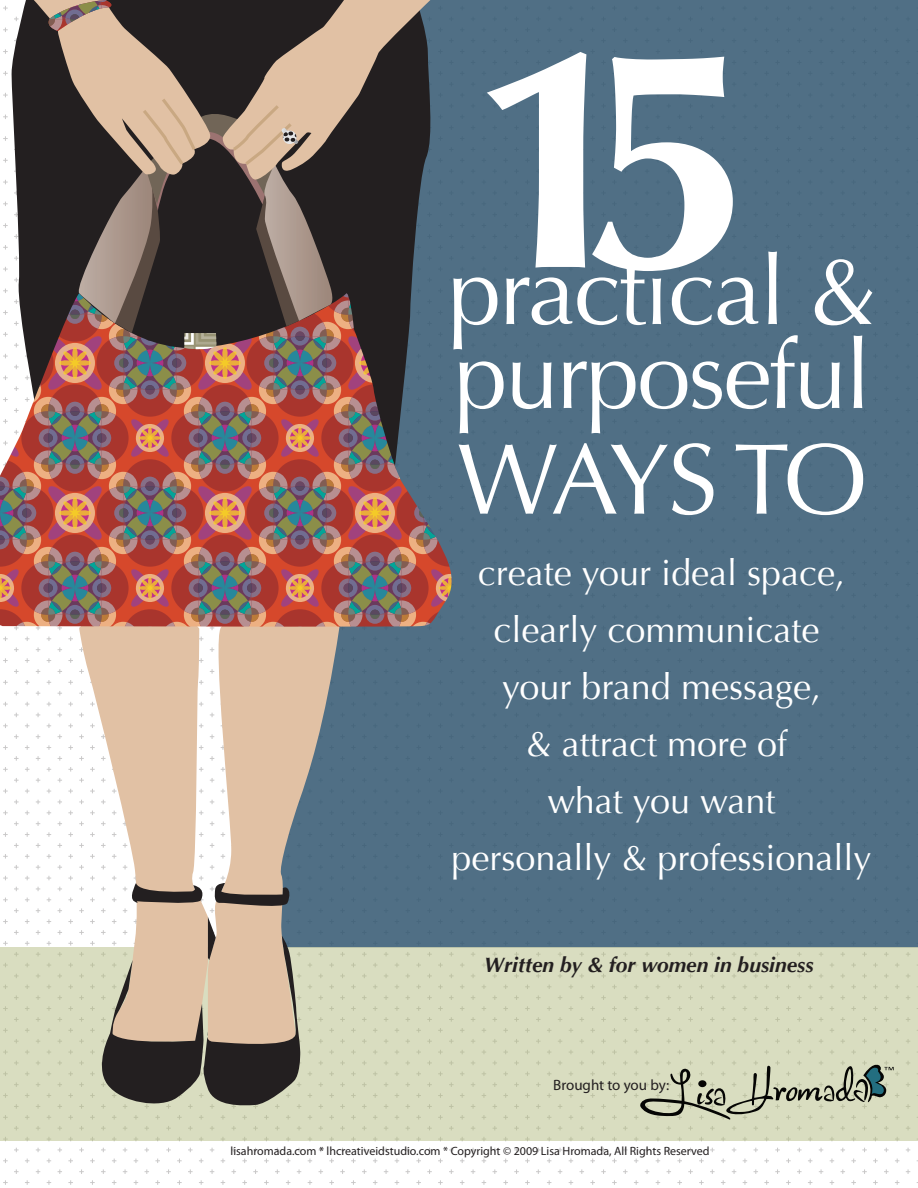
<style>
.page{position:relative;width:918px;height:1188px;background:#fff}
.page>*{position:absolute;margin:0;border:0;box-sizing:border-box;transform-origin:0 0}
.t1{font:700 316.2px "Optima";color:#fff}
.t2{font:100.95px "Optima";letter-spacing:-.065em;color:#fff}
.t3{font:96.3px/84px "Optima";letter-spacing:-.025em;color:#fff}
.t4{font:36px/57px "Optima";color:#fff;text-align:center}
.t5{font:italic 700 21px "Optima";color:#231f20}
.t6{font:15px "Myriad Pro";color:#231f20}
.t7{font:12px "Myriad Pro";color:#231f20}
</style>
<div class="page">
<div style="left:340px;top:0;width:578px;height:947px;background:#506f85"></div>
<div style="left:0;top:947px;width:918px;height:194px;background:#d9ddc0"></div>
<svg style="left:12px;top:0;width:422px;height:292px;background:#4e5155"></svg>
<svg style="left:79px;top:627px;width:129px;height:416px;fill:#e1c1a4"></svg>
<svg style="left:210px;top:627px;width:130px;height:427px;fill:#e1c1a4"></svg>
<svg style="left:0;top:292px;width:460px;height:335px;background:#9c6760"></svg>
<svg style="left:128px;top:883px;width:80px;height:22px"></svg>
<svg style="left:214px;top:883px;width:76px;height:27px;background:#8a796c"></svg>
<svg style="left:94px;top:917px;width:206px;height:192px"></svg>
<svg style="left:34px;top:0;width:396px;height:352px;background:#60524b"></svg>
<svg style="left:283px;top:130px;width:13px;height:14px"></svg>
<svg style="left:640px;top:1062px;width:254px;height:58px"></svg>
<p class="t1" style="left:469px;top:-24px;width:290px">15</p>
<p class="t3" style="left:448px;top:251px;width:431px">practical &amp; purposeful</p>
<p class="t2" style="left:457px;top:421px;width:412px">WAYS TO</p>
<p class="t4" style="left:451px;top:545px;width:422px">create your ideal space, clearly communicate<br>your brand message,<br>&amp; attract more of<br>what you want<br>personally &amp; professionally</p>
<p class="t5" style="left:484px;top:953px;width:331px">Written by &amp; for women in business</p>
<p class="t6" style="left:553px;top:1076px;width:118px">Brought to you by:</p>
<p class="t7" style="left:231px;top:1144px;width:481px">lisahromada.com * lhcreativeidstudio.com * Copyright © 2009 Lisa Hromada, All Rights Reserved</p>
</div>
